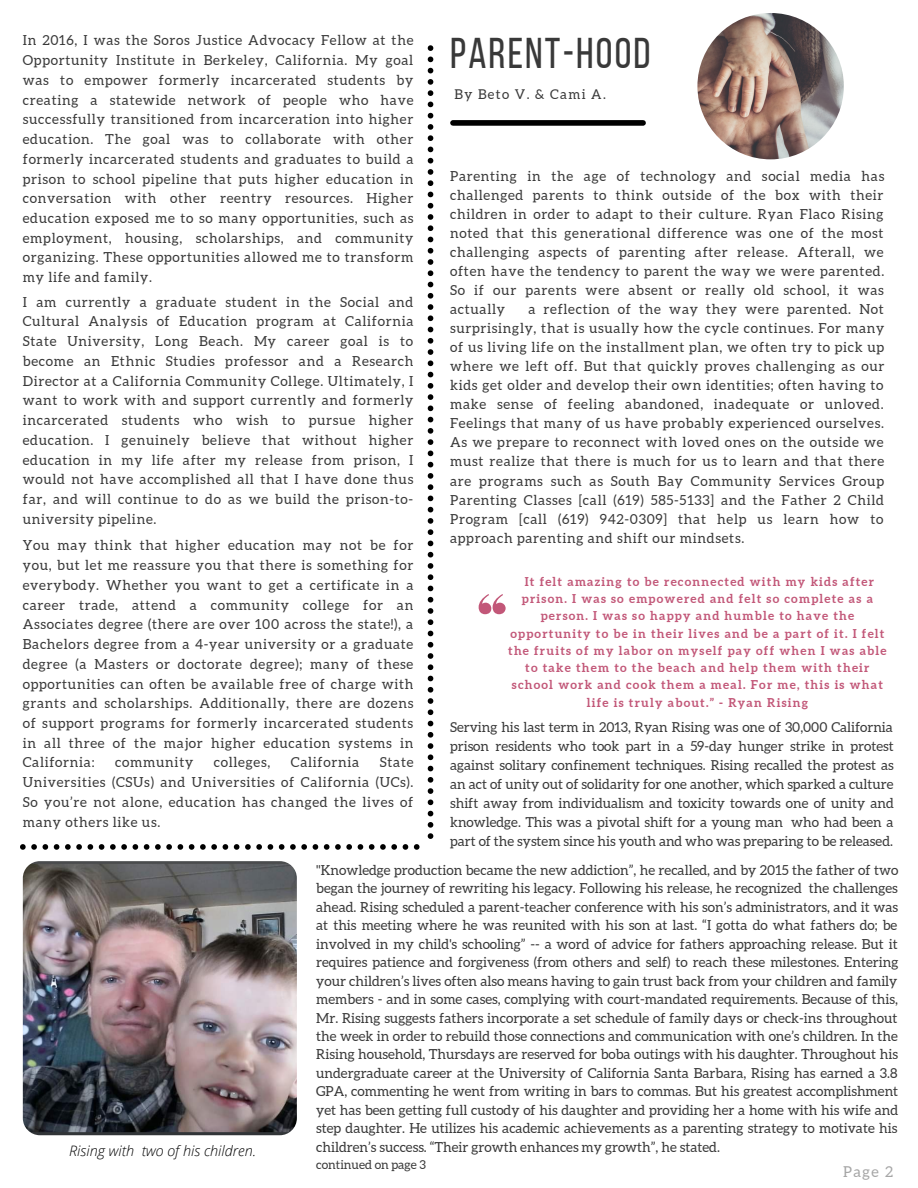
<style>
.page{position:relative;width:918px;height:1188px;background:#fff}
.page>*{position:absolute;margin:0;border:0;box-sizing:border-box;transform-origin:0 0}
.t1{font:42.9px "Bebas Neue";letter-spacing:.05em;color:#393939}
.t2{font:15px "Aleo";color:#a6a6a6}
.t3{font:italic 300 14.4px "Open Sans";color:#000}
.t4{font:13.8px/19.8px "Aleo";letter-spacing:.05em;color:#393939;text-align:justify}
.t5{font:13.5px "Aleo";letter-spacing:.1em;color:#393939}
.t6{font:12.3px "Aleo";color:#393939}
.t7{font:700 12.15px/17.2px "Aleo";letter-spacing:.1em;color:#c25778;text-align:center}
</style>
<div class="page">
<svg style="left:479px;top:594px;width:27px;height:20px"></svg>
<svg style="left:428px;top:45px;width:5px;height:794px"></svg>
<img style="left:697px;top:13px;width:147px;height:146px;border-radius:50%">
<img style="left:23px;top:861px;width:274px;height:274px;border-radius:17px">
<div style="left:453px;top:120px;width:190px;height:6px;background:#000"></div>
<svg style="left:20px;top:844px;width:400px;height:6px"></svg>
<p class="t4" style="left:23px;top:31px;width:392px">In 2016, I was the Soros Justice Advocacy Fellow at the Opportunity Institute in Berkeley, California. My goal was to empower formerly incarcerated students by creating a statewide network of people who have successfully transitioned from incarceration into higher education. The goal was to collaborate with other formerly incarcerated students and graduates to build a prison to school pipeline that puts higher education in conversation with other reentry resources. Higher education exposed me to so many opportunities, such as employment, housing, scholarships, and community organizing. These opportunities allowed me to transform my life and family.</p>
<p class="t4" style="left:23px;top:292px;width:392px">I am currently a graduate student in the Social and Cultural Analysis of Education program at California State University, Long Beach. My career goal is to become an Ethnic Studies professor and a Research Director at a California Community College. Ultimately, I want to work with and support currently and formerly incarcerated students who wish to pursue higher education. I genuinely believe that without higher education in my life after my release from prison, I would not have accomplished all that I have done thus far, and will continue to do as we build the prison-to&shy;university pipeline.</p>
<p class="t4" style="left:23px;top:536px;width:392px">You may think that higher education may not be for you, but let me reassure you that there is something for everybody. Whether you want to get a certificate in a career trade, attend a community college for an Associates degree (there are over 100 across the state!), a Bachelors degree from a 4-year university or a graduate degree (a Masters or doctorate degree); many of these opportunities can often be available free of charge with grants and scholarships. Additionally, there are dozens of support programs for formerly incarcerated students in all three of the major higher education systems in California:</p>
<p class="t1" style="left:450px;top:36px;width:202px">PARENT-HOOD</p>
<p class="t5" style="left:455px;top:87px;width:153px">By Beto V. &amp; Cami A.</p>
<p class="t4" style="left:450px;top:166px;width:436px;line-height:19px">Parenting in the age of technology and social media has challenged parents to think outside of the box with their children in order to adapt to their culture. Ryan Flaco Rising noted that this generational difference was one of the most challenging aspects of parenting after release. Afterall, we often have the tendency to parent the way we were parented.<br>So if our parents were absent or really old school, it was actually</p>
<p class="t4" style="left:450px;top:300px;width:436px;line-height:19px;text-indent:78px">a reflection of the way they were parented. Not surprisingly, that is usually how the cycle continues. For many of us living life on the installment plan, we often try to pick up where we left off. But that quickly proves challenging as our kids get older and develop their own identities; often having to make sense of feeling abandoned, inadequate or unloved.<br>Feelings that many of us have probably experienced ourselves.<br>As we prepare to reconnect with loved ones on the outside we must realize that there is much for us to learn and that there are programs such as South Bay Community Services Group Parenting Classes [call (619) 585-5133] and the Father 2 Child Program [call (619) 942-0309] that help us learn how to approach parenting and shift our mindsets.</p>
<p class="t7" style="left:508px;top:573px;width:380px">It felt amazing to be reconnected with my kids after prison. I was so empowered and felt so complete as a person. I was so happy and humble to have the opportunity to be in their lives and be a part of it. I felt the fruits of my labor on myself pay off when I was able to take them to the beach and help them with their school work and cook them a meal. For me, this is what life is truly about.” - Ryan Rising</p>
<p class="t4" style="left:450px;top:717px;width:445px;line-height:19.2px">Serving his last term in 2013, Ryan Rising was one of 30,000 California prison residents who took part in a 59-day hunger strike in protest against solitary confinement techniques. Rising recalled the protest as an act of unity out of solidarity for one another, which sparked a culture shift away from individualism and toxicity towards one of unity and knowledge. This was a pivotal shift for a young man who had been a part of the system since his youth and who was preparing to be released.</p>
<p class="t4" style="left:115px;top:753px;width:79px">community</p>
<p class="t4" style="left:214px;top:753px;width:58px">colleges,</p>
<p class="t4" style="left:291px;top:753px;width:70px">California</p>
<p class="t4" style="left:23px;top:753px;width:392px;text-indent:357px">State Universities (CSUs) and Universities of California (UCs).<br>So you’re not alone, education has changed the lives of many others like us.</p>
<p class="t4" style="left:316px;top:861px;width:584px;line-height:18.5px">"Knowledge production became the new addiction”, he recalled, and by 2015 the father of two began the journey of rewriting his legacy. Following his release, he recognized the challenges ahead. Rising scheduled a parent-teacher conference with his son’s administrators, and it was at this meeting where he was reunited with his son at last. “I gotta do what fathers do; be involved in my child's schooling” -- a word of advice for fathers approaching release. But it requires patience and forgiveness (from others and self) to reach these milestones. Entering your children’s lives often also means having to gain trust back from your children and family members - and in some cases, complying with court-mandated requirements. Because of this, Mr. Rising suggests fathers incorporate a set schedule of family days or check-ins throughout the week in order to rebuild those connections and communication with one’s children. In the Rising household, Thursdays are reserved for boba outings with his daughter. Throughout his undergraduate career at the University of California Santa Barbara, Rising has earned a 3.8<br>GPA, commenting he went from writing in bars to commas. But his greatest accomplishment yet has been getting full custody of his daughter and providing her a home with his wife and step daughter. He utilizes his academic achievements as a parenting strategy to motivate his children’s success. “Their growth enhances my growth”, he stated.</p>
<p class="t6" style="left:316px;top:1158px;width:111px">continued on page 3</p>
<p class="t3" style="left:69px;top:1140px;width:188px">Rising with two of his children.</p>
<p class="t2" style="left:843px;top:1163px;width:52px">Page 2</p>
</div>
